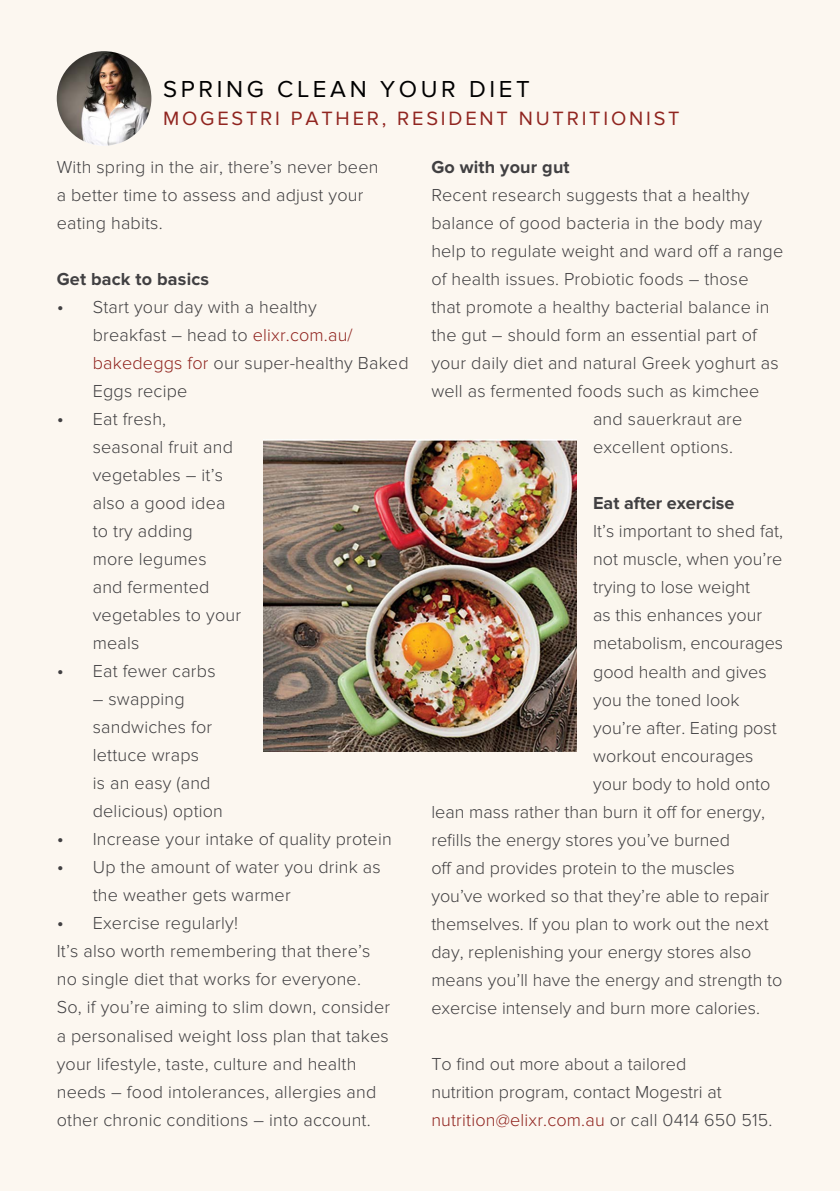
<style>
.page{position:relative;width:840px;height:1191px;background:#fff}
.page>*{position:absolute;margin:0;border:0;box-sizing:border-box;transform-origin:0 0}
.t1{font:24px "Proxima Nova";letter-spacing:.15em;color:#000}
.t2{font:20px "Proxima Nova";letter-spacing:.14em;color:#90241f}
.t3{font:300 18px/28px "Proxima Nova";letter-spacing:.01em;color:#414042}
.t4{font:700 18px "Proxima Nova";letter-spacing:.01em;color:#414042}
.s1{font-size:20px}
.s2{color:#90241f}
</style>
<div class="page">
<div style="left:0;top:0;width:839px;height:1191px;background:#fcf7f0"></div>
<img style="left:57px;top:51px;width:94px;height:95px;border-radius:47px">
<img style="left:264px;top:439px;width:311px;height:312px">
<h1 class="t1" style="left:163px;top:76px;width:368px">SPRING CLEAN YOUR DIET</h1>
<p class="t2" style="left:163px;top:107px;width:517px">MOGESTRI PATHER, RESIDENT NUTRITIONIST</p>
<p class="t3" style="left:57px;top:153px;width:323px">With spring in the air, there’s never been a better time to assess and adjust your eating habits.</p>
<p class="t4" style="left:57px;top:269px;width:154px">Get back to basics</p>
<p class="t3" style="left:93px;top:293px;width:317px;text-indent:-36px"><span class="s1">•</span> Start your day with a healthy<br>breakfast – head to <span class="s2">elixr.com.au/ bakedeggs for</span> our super-healthy Baked<br>Eggs recipe</p>
<p class="t3" style="left:93px;top:405px;width:150px;text-indent:-36px"><span class="s1">•</span> Eat fresh, seasonal fruit and vegetables – it’s also a good idea to try adding<br>more legumes<br>and fermented vegetables to your meals</p>
<p class="t3" style="left:57px;top:657px;width:160px"><span class="s1">•</span> Eat fewer carbs</p>
<p class="t3" style="left:93px;top:685px;width:132px">– swapping sandwiches for lettuce wraps<br>is an easy (and delicious) option</p>
<p class="t3" style="left:57px;top:825px;width:336px"><span class="s1">•</span> Increase your intake of quality protein</p>
<p class="t3" style="left:93px;top:853px;width:289px;text-indent:-36px"><span class="s1">•</span> Up the amount of water you drink as the weather gets warmer</p>
<p class="t3" style="left:57px;top:909px;width:335px"><span class="s1">•</span> Exercise regularly!<br>It’s also worth remembering that there’s no single diet that works for everyone.<br>So, if you’re aiming to slim down, consider a personalised weight loss plan that takes your lifestyle, taste, culture and health needs – food intolerances, allergies and other chronic conditions – into account.</p>
<p class="t4" style="left:431px;top:157px;width:140px">Go with your gut</p>
<p class="t3" style="left:431px;top:181px;width:319px">Recent research suggests that a healthy</p>
<p class="t3" style="left:431px;top:209px;width:332px">balance of good bacteria in the body may</p>
<p class="t3" style="left:431px;top:237px;width:353px">help to regulate weight and ward off a range</p>
<p class="t3" style="left:431px;top:265px;width:318px">of health issues. Probiotic foods – those</p>
<p class="t3" style="left:431px;top:293px;width:339px">that promote a healthy bacterial balance in</p>
<p class="t3" style="left:431px;top:321px;width:328px">the gut – should form an essential part of</p>
<p class="t3" style="left:431px;top:349px;width:349px">your daily diet and natural Greek yoghurt as</p>
<p class="t3" style="left:431px;top:377px;width:329px">well as fermented foods such as kimchee</p>
<p class="t3" style="left:592px;top:405px;width:151px">and sauerkraut are</p>
<p class="t3" style="left:592px;top:433px;width:141px">excellent options.</p>
<p class="t4" style="left:592px;top:493px;width:143px">Eat after exercise</p>
<p class="t3" style="left:592px;top:517px;width:191px">It’s important to shed fat,</p>
<p class="t3" style="left:592px;top:545px;width:191px">not muscle, when you’re</p>
<p class="t3" style="left:592px;top:573px;width:158px">trying to lose weight</p>
<p class="t3" style="left:592px;top:601px;width:170px">as this enhances your</p>
<p class="t3" style="left:592px;top:629px;width:191px">metabolism, encourages</p>
<p class="t3" style="left:592px;top:657px;width:175px">good health and gives</p>
<p class="t3" style="left:592px;top:685px;width:148px">you the toned look</p>
<p class="t3" style="left:592px;top:713px;width:185px">you’re after. Eating post</p>
<p class="t3" style="left:592px;top:742px;width:162px">workout encourages</p>
<p class="t3" style="left:592px;top:770px;width:179px">your body to hold onto</p>
<p class="t3" style="left:431px;top:798px;width:335px">lean mass rather than burn it off for energy,</p>
<p class="t3" style="left:431px;top:826px;width:300px">refills the energy stores you’ve burned</p>
<p class="t3" style="left:431px;top:854px;width:305px">off and provides protein to the muscles</p>
<p class="t3" style="left:431px;top:882px;width:339px">you’ve worked so that they’re able to repair</p>
<p class="t3" style="left:431px;top:910px;width:338px">themselves. If you plan to work out the next</p>
<p class="t3" style="left:431px;top:938px;width:321px">day, replenishing your energy stores also</p>
<p class="t3" style="left:431px;top:966px;width:352px">means you’ll have the energy and strength to</p>
<p class="t3" style="left:431px;top:994px;width:330px">exercise intensely and burn more calories.</p>
<p class="t3" style="left:431px;top:1050px;width:342px">To find out more about a tailored<br>nutrition program, contact Mogestri at <span class="s2">nutrition@elixr.com.au</span> or call 0414 650 515.</p>
</div>
